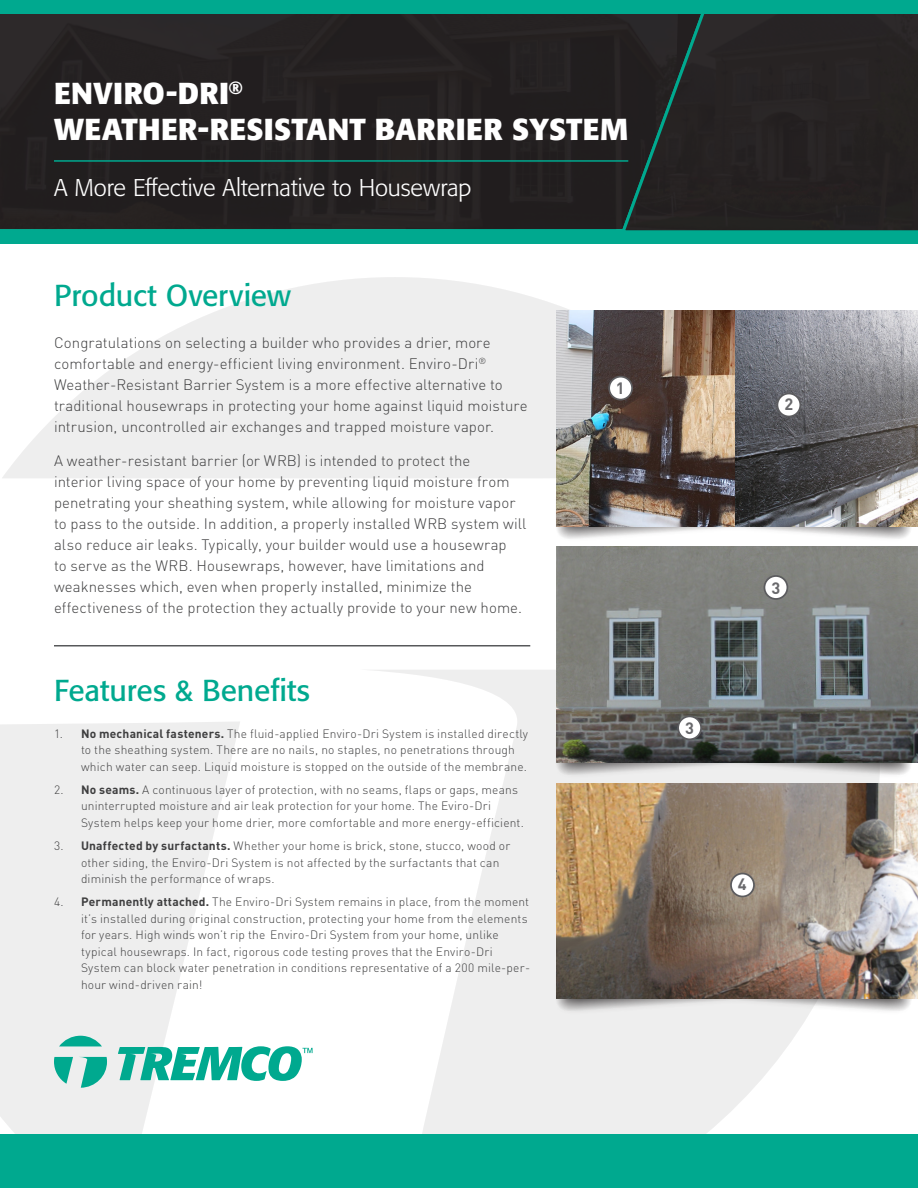
<style>
.page{position:relative;width:918px;height:1188px;background:#fff}
.page>*{position:absolute;margin:0;border:0;box-sizing:border-box;transform-origin:0 0}
.t1{font:700 30px/36px "Formata Pro";letter-spacing:.01em;color:#fff}
.t2{font:30px "Formata Pro";color:#00a98f}
.Subtitle{font:300 24px "Formata Pro";letter-spacing:-.005em;color:#fff}
.number_circles{font:700 16.35px "DINOT";color:#69696c}
.body{font:300 15px/21px "DINOT";letter-spacing:.005em;color:#3e3e3f}
.t3{font:300 12px/16.5px "DINOT";letter-spacing:.015em;color:#3e3e3f}
.s1{font-weight:700}
</style>
<div class="page">
<svg style="left:0;top:722px;width:240px;height:412px;fill:#eee"></svg>
<svg style="left:374px;top:670px;width:505px;height:464px;fill:#eee"></svg>
<svg style="left:2px;top:277px;width:567px;height:201px;fill:#eee"></svg>
<div style="left:0;top:1134px;width:918px;height:54px;background:#00a98f"></div>
<svg style="left:59px;top:1036px;width:43px;height:10px"></svg>
<svg style="left:54px;top:1057px;width:19px;height:27px"></svg>
<svg style="left:79px;top:1057px;width:28px;height:31px"></svg>
<svg style="left:118px;top:1046px;width:195px;height:35px"></svg>
<div style="left:0;top:0;width:918px;height:244px;background:#00a98f"></div>
<div style="left:0;top:14px;width:619px;height:215px;background:#242020"></div>
<hr style="left:54px;top:160px;width:574px;height:2px;background:#00a98f">
<hr style="left:54px;top:645px;width:476px;height:1px;background:#57585a">
<div style="left:619px;top:14px;width:299px;height:217px;background:#262322"></div>
<div style="left:554px;top:959px;width:359px;height:56px;background:#231f20;opacity:.75"></div>
<div style="left:555px;top:959px;width:357px;height:52px;background:#231f20;opacity:.8"></div>
<img style="left:556px;top:783px;width:362px;height:216px">
<div style="left:731px;top:874px;width:23px;height:22px;background:#fff;border-radius:50%"></div>
<div style="left:730px;top:873px;width:25px;height:24px;border:2px solid #5c5c5f;border-radius:50%"></div>
<div style="left:555px;top:486px;width:357px;height:53px;background:#231f20;opacity:.8"></div>
<img style="left:556px;top:310px;width:180px;height:216px">
<svg style="left:736px;top:310px;width:182px;height:216px;background:#757579"></svg>
<div style="left:777px;top:394px;width:23px;height:22px;background:#fff;border-radius:50%"></div>
<div style="left:777px;top:393px;width:24px;height:24px;border:2px solid #5c5c5f;border-radius:50%"></div>
<div style="left:609px;top:377px;width:23px;height:23px;background:#fff;border-radius:50%"></div>
<div style="left:608px;top:376px;width:25px;height:24px;border:2px solid #5c5c5f;border-radius:50%"></div>
<div style="left:554px;top:723px;width:359px;height:56px;background:#eee"></div>
<div style="left:555px;top:722px;width:357px;height:53px;background:#231f20;opacity:.8"></div>
<img style="left:556px;top:547px;width:362px;height:216px">
<div style="left:678px;top:716px;width:23px;height:23px;background:#fff;border-radius:50%"></div>
<div style="left:677px;top:715px;width:25px;height:25px;border:2px solid #5c5c5f;border-radius:50%"></div>
<div style="left:764px;top:576px;width:23px;height:23px;background:#fff;border-radius:50%"></div>
<div style="left:764px;top:575px;width:24px;height:25px;border:2px solid #5c5c5f;border-radius:50%"></div>
<p class="t1" style="left:54px;top:75px;width:576px">ENVIRO-DRI<sup>®<br></sup>WEATHER-RESISTANT BARRIER SYSTEM</p>
<p class="Subtitle" style="left:54px;top:172px;width:419px">A More Effective Alternative to Housewrap</p>
<h1 class="t2" style="left:54px;top:276px;width:239px">Product Overview</h1>
<p class="body" style="left:54px;top:332px;width:475px">Congratulations on selecting a builder who provides a drier, more comfortable and energy-efficient living environment. Enviro-Dri<sup>® </sup>Weather-Resistant Barrier System is a more effective alternative to traditional housewraps in protecting your home against liquid moisture intrusion, uncontrolled air exchanges and trapped moisture vapor.</p>
<p class="body" style="left:54px;top:450px;width:474px">A weather-resistant barrier (or WRB) is intended to protect the<br>interior living space of your home by preventing liquid moisture from penetrating your sheathing system, while allowing for moisture vapor to pass to the outside. In addition, a properly installed WRB system will also reduce air leaks. Typically, your builder would use a housewrap<br>to serve as the WRB. Housewraps, however, have limitations and weaknesses which, even when properly installed, minimize the effectiveness of the protection they actually provide to your new home.</p>
<h1 class="t2" style="left:54px;top:671px;width:258px">Features &amp; Benefits</h1>
<p class="t3" style="left:81px;top:725px;width:449px;text-indent:-27px">1. <span class="s1">No mechanical fasteners.</span> The fluid-applied Enviro-Dri System is installed directly to the sheathing system. There are no nails, no staples, no penetrations through which water can seep. Liquid moisture is stopped on the outside of the membrane.</p>
<p class="t3" style="left:81px;top:781px;width:444px;text-indent:-27px">2. <span class="s1">No seams.</span> A continuous layer of protection, with no seams, flaps or gaps, means uninterrupted moisture and air leak protection for your home. The Eviro-Dri<br>System helps keep your home drier, more comfortable and more energy-efficient.</p>
<p class="t3" style="left:81px;top:838px;width:431px;text-indent:-27px">3. <span class="s1">Unaffected by surfactants.</span> Whether your home is brick, stone, stucco, wood or other siding, the Enviro-Dri System is not affected by the surfactants that can diminish the performance of wraps.</p>
<p class="t3" style="left:81px;top:894px;width:451px;text-indent:-27px">4. <span class="s1">Permanently attached.</span> The Enviro-Dri System remains in place, from the moment it’s installed during original construction, protecting your home from the elements for years. High winds won’t rip the Enviro-Dri System from your home, unlike typical housewraps. In fact, rigorous code testing proves that the Enviro-Dri System can block water penetration in conditions representative of a 200 mile-per&shy;hour wind-driven rain!</p>
<p class="number_circles" style="left:616px;top:377px;width:10px">1</p>
<p class="number_circles" style="left:784px;top:394px;width:10px">2</p>
<p class="number_circles" style="left:685px;top:717px;width:10px">3</p>
<p class="number_circles" style="left:772px;top:577px;width:10px">3</p>
<p class="number_circles" style="left:738px;top:874px;width:10px">4</p>
</div>
